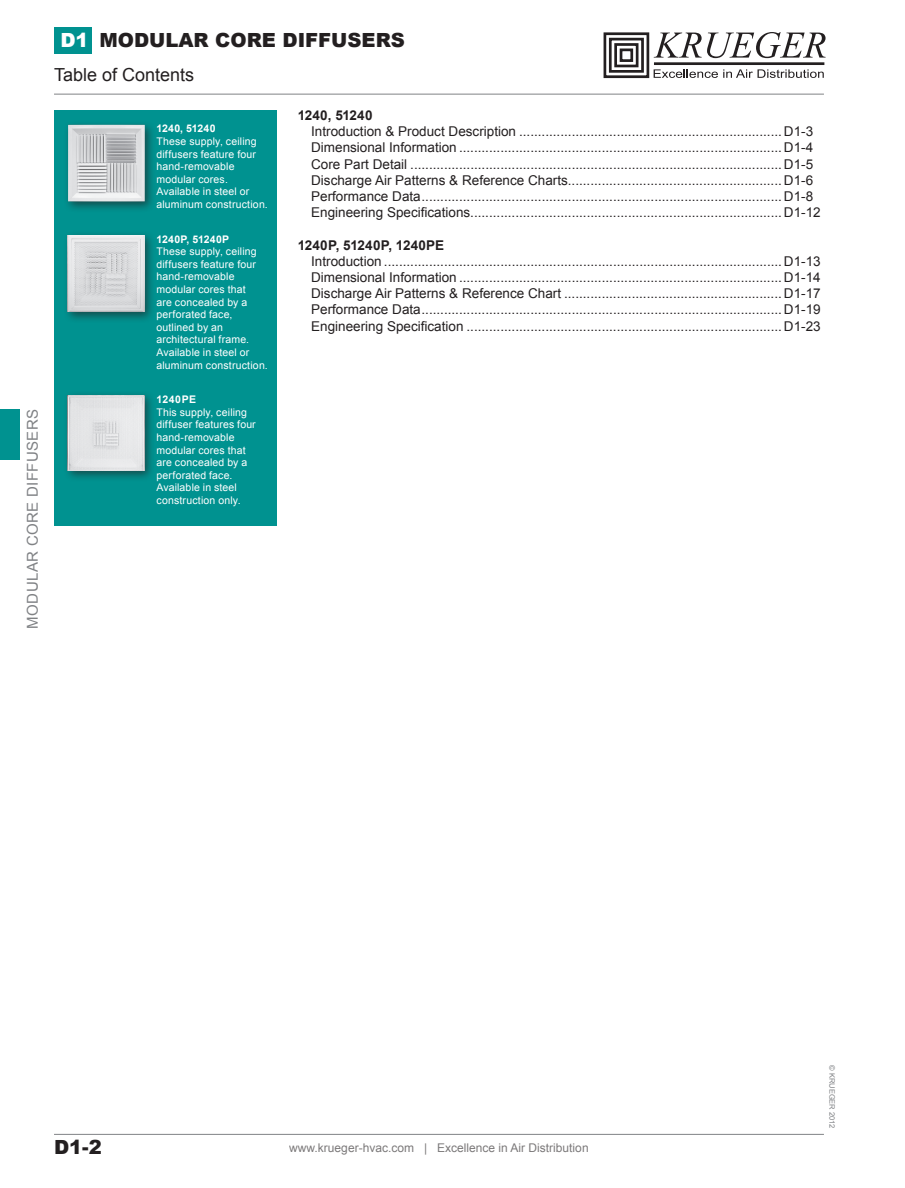
<style>
.page{position:relative;width:905px;height:1188px;background:#fff}
.page>*{position:absolute;margin:0;border:0;box-sizing:border-box;transform-origin:0 0}
.t1{font:900 19.5px "Arial";color:#231f20}
.t2{font:900 19.5px "Arial";color:#fff}
.t3{font:18px "Arial";color:#231f20}
.t4{font:15px "Arial";letter-spacing:.025em;color:#808285}
.Paragraph_Style_1{font:13.5px "Arial";color:#231f20}
.Normal_Text{font:700 13.5px "Arial";letter-spacing:.015em;color:#231f20}
.t5{font:12px "Arial";color:#231f20}
.TOC_Description{font:10.5px/12.6px "Arial";letter-spacing:.015em;color:#fff;text-align:justify}
.t6{font:700 10.5px "Arial";letter-spacing:.025em;color:#fff}
.t7{font:7.5px "Arial";color:#808285}
</style>
<div class="page">
<hr style="left:54px;top:94px;width:770px;height:1px;background:#808285">
<hr style="left:54px;top:1134px;width:770px;height:1px;background:#808285">
<div style="left:54px;top:27px;width:38px;height:27px;background:#009290"></div>
<div style="left:603px;top:32px;width:46px;height:46px;border:3px solid #231f20"></div>
<div style="left:609px;top:38px;width:35px;height:35px;border:3px solid #231f20"></div>
<div style="left:614px;top:43px;width:24px;height:24px;border:3px solid #231f20"></div>
<div style="left:619px;top:49px;width:14px;height:13px;border:3px solid #231f20"></div>
<hr style="left:654px;top:62px;width:170px;height:3px;background:#231f20">
<svg style="left:653px;top:33px;width:48px;height:25px"></svg>
<svg style="left:707px;top:32px;width:118px;height:26px"></svg>
<svg style="left:653px;top:69px;width:170px;height:9px"></svg>
<div style="left:0;top:409px;width:20px;height:51px;background:#009290"></div>
<div style="left:54px;top:110px;width:222px;height:415px;background:#009290"></div>
<div style="left:63px;top:120px;width:93px;height:93px;background:#231f20;opacity:.6"></div>
<img style="left:68px;top:125px;width:77px;height:76px">
<div style="left:63px;top:230px;width:93px;height:93px;background:#231f20;opacity:.6"></div>
<img style="left:68px;top:235px;width:76px;height:77px">
<div style="left:63px;top:391px;width:92px;height:91px;background:#231f20;opacity:.6"></div>
<img style="left:68px;top:396px;width:76px;height:75px">
<p class="t4" style="left:23px;top:629px;width:221px;rotate:-90deg">MODULAR CORE DIFFUSERS</p>
<p class="t2" style="left:60px;top:26px;width:30px">D1</p>
<p class="t1" style="left:99px;top:26px;width:307px">MODULAR CORE DIFFUSERS</p>
<p class="t3" style="left:54px;top:63px;width:142px">Table of Contents</p>
<p class="t6" style="left:156px;top:122px;width:61px">1240, 51240</p>
<p class="TOC_Description" style="left:156px;top:135px;width:102px">These supply, ceiling diffusers feature four hand-removable</p>
<p class="TOC_Description" style="left:156px;top:173px;width:73px">modular cores.</p>
<p class="TOC_Description" style="left:156px;top:186px;width:94px">Available in steel or</p>
<p class="TOC_Description" style="left:156px;top:198px;width:113px">aluminum construction.</p>
<p class="t6" style="left:156px;top:232px;width:74px">1240P, 51240P</p>
<p class="TOC_Description" style="left:156px;top:245px;width:102px">These supply, ceiling diffusers feature four hand-removable</p>
<p class="TOC_Description" style="left:156px;top:283px;width:91px">modular cores that</p>
<p class="TOC_Description" style="left:156px;top:296px;width:92px">are concealed by a</p>
<p class="TOC_Description" style="left:156px;top:308px;width:78px">perforated face,</p>
<p class="TOC_Description" style="left:156px;top:321px;width:68px">outlined by an</p>
<p class="TOC_Description" style="left:156px;top:334px;width:94px">architectural frame.</p>
<p class="TOC_Description" style="left:156px;top:346px;width:94px">Available in steel or</p>
<p class="TOC_Description" style="left:156px;top:359px;width:113px">aluminum construction.</p>
<p class="t6" style="left:156px;top:393px;width:41px">1240PE</p>
<p class="TOC_Description" style="left:156px;top:406px;width:92px">This supply, ceiling</p>
<p class="TOC_Description" style="left:156px;top:419px;width:101px">diffuser features four hand-removable</p>
<p class="TOC_Description" style="left:156px;top:444px;width:91px">modular cores that</p>
<p class="TOC_Description" style="left:156px;top:456px;width:92px">are concealed by a</p>
<p class="TOC_Description" style="left:156px;top:469px;width:78px">perforated face.</p>
<p class="TOC_Description" style="left:156px;top:482px;width:82px">Available in steel</p>
<p class="TOC_Description" style="left:156px;top:494px;width:86px">construction only.</p>
<p class="Normal_Text" style="left:298px;top:106px;width:76px">1240, 51240</p>
<p class="Paragraph_Style_1" style="left:311px;top:123px;width:503px">Introduction &amp; Product Description ...................................................................... D1-3</p>
<p class="Paragraph_Style_1" style="left:311px;top:139px;width:503px">Dimensional Information ...................................................................................... D1-4</p>
<p class="Paragraph_Style_1" style="left:311px;top:155px;width:503px">Core Part Detail ...................................................................................................D1-5</p>
<p class="Paragraph_Style_1" style="left:311px;top:171px;width:503px">Discharge Air Patterns &amp; Reference Charts......................................................... D1-6</p>
<p class="Paragraph_Style_1" style="left:311px;top:187px;width:503px">Performance Data................................................................................................D1-8</p>
<p class="Paragraph_Style_1" style="left:311px;top:204px;width:511px">Engineering Specifications................................................................................... D1-12</p>
<p class="Normal_Text" style="left:298px;top:236px;width:148px">1240P, 51240P, 1240PE</p>
<p class="Paragraph_Style_1" style="left:311px;top:252px;width:511px">Introduction ..........................................................................................................D1-13</p>
<p class="Paragraph_Style_1" style="left:311px;top:268px;width:511px">Dimensional Information ...................................................................................... D1-14</p>
<p class="Paragraph_Style_1" style="left:311px;top:285px;width:511px">Discharge Air Patterns &amp; Reference Chart .......................................................... D1-17</p>
<p class="Paragraph_Style_1" style="left:311px;top:301px;width:511px">Performance Data................................................................................................D1-19</p>
<p class="Paragraph_Style_1" style="left:311px;top:317px;width:511px">Engineering Specification .................................................................................... D1-23</p>
<p class="t1" style="left:54px;top:1133px;width:49px">D1-2</p>
<p class="t5" style="left:289px;top:1140px;width:301px">www.krueger-hvac.com | Excellence in Air Distribution</p>
<p class="t7" style="left:837px;top:1065px;width:65px;rotate:90deg">© KRUEGER 2012</p>
</div>
